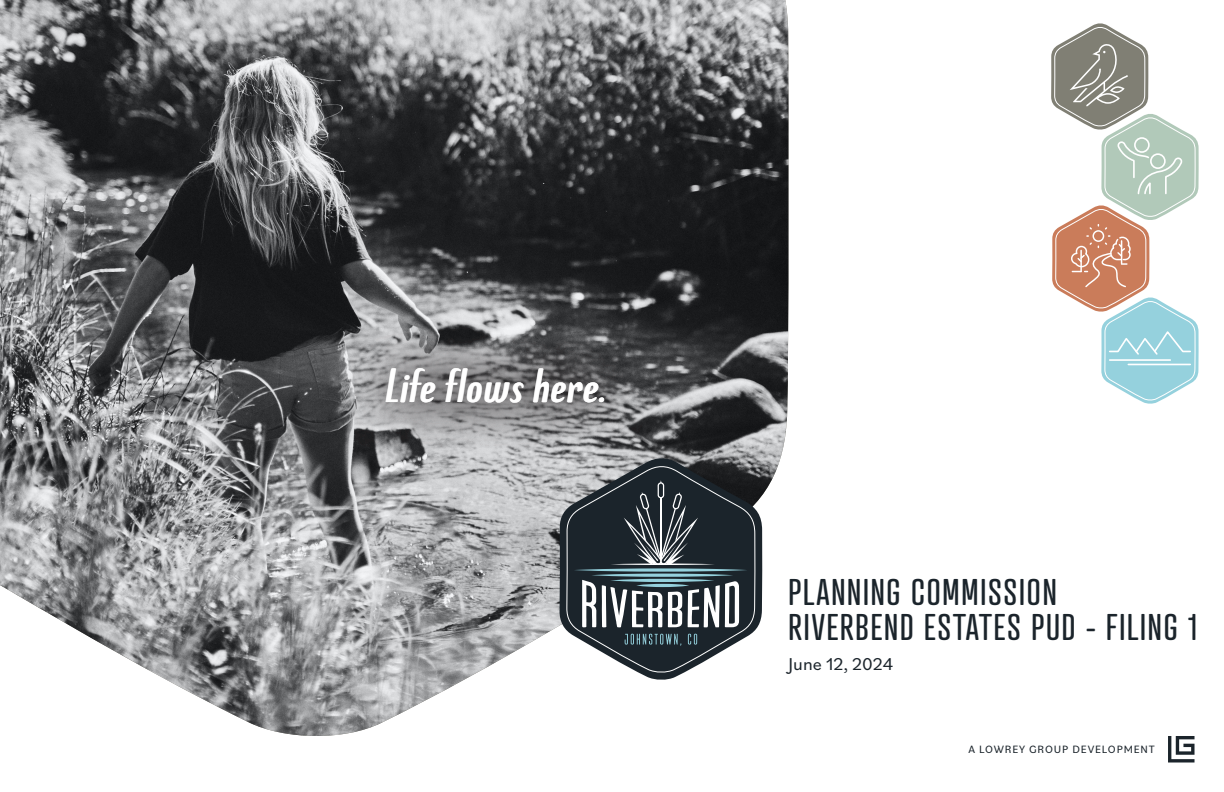
<style>
.page{position:relative;width:1224px;height:792px;background:#fff}
.page>*{position:absolute;margin:0;border:0;box-sizing:border-box;transform-origin:0 0}
.t1{font:48px "Buket Contrast";color:#fff}
.t2{font:36px "Atrament";letter-spacing:.05em;color:#1b242b}
.t3{font:18px "Bilo";color:#1b242b}
.t4{font:11.1px "Bilo";letter-spacing:.075em;color:#1b242b}
</style>
<div class="page">
<img style="left:0;top:0;width:789px;height:736px">
<svg style="left:1168px;top:736px;width:27px;height:27px"></svg>
<svg style="left:559px;top:456px;width:203px;height:225px"></svg>
<svg style="left:566px;top:464px;width:190px;height:210px"></svg>
<svg style="left:574px;top:480px;width:174px;height:148px"></svg>
<svg style="left:339px;top:321px;width:307px;height:131px"></svg>
<svg style="left:1051px;top:23px;width:148px;height:381px"></svg>
<hr style="left:1110px;top:359px;width:60px;height:2px;background:#fff">
<hr style="left:1128px;top:364px;width:62px;height:1px;background:#fff">
<p class="t1" style="left:385px;top:359px;width:222px">Life flows here.</p>
<p class="t2" style="left:789px;top:570px;width:270px">PLANNING COMMISSION</p>
<p class="t2" style="left:789px;top:605px;width:410px">RIVERBEND ESTATES PUD - FILING 1</p>
<p class="t3" style="left:789px;top:652px;width:106px">June 12, 2024</p>
<p class="t4" style="left:968px;top:742px;width:188px">A LOWREY GROUP DEVELOPMENT</p>
</div>
